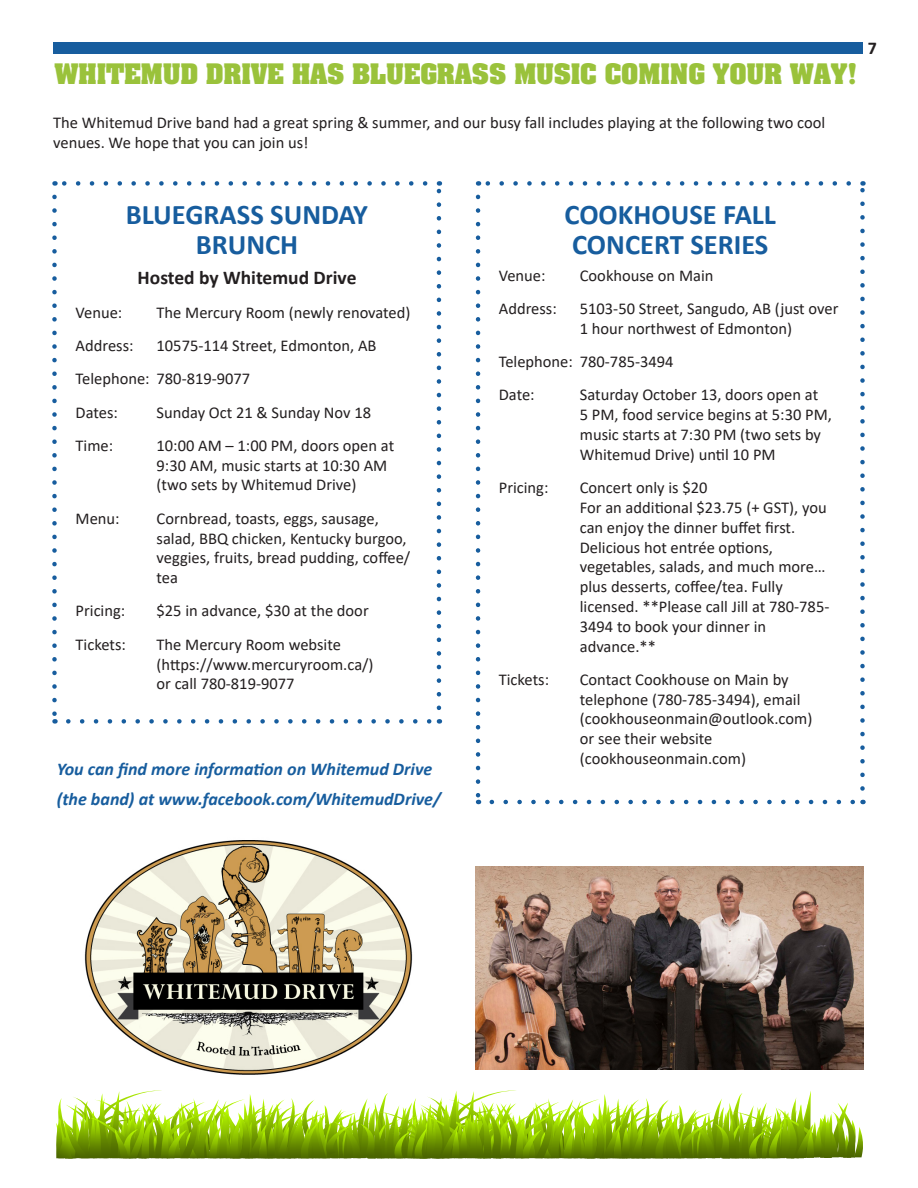
<style>
.page{position:relative;width:918px;height:1188px;background:#fff}
.page>*{position:absolute;margin:0;border:0;box-sizing:border-box;transform-origin:0 0}
.Article_Header{font:700 28.5px/30px "Calibri";color:#175d9e;text-align:center}
.Page_Header{font:700 24px "Aardvark";letter-spacing:-.01em;color:#9ac23b}
.Body_text{font:700 19.5px "Calibri";color:#231f20}
.Article_Header-2{font:italic 700 18px/30px "Calibri";color:#175d9e}
.t1{font:700 18px "Calibri";color:#231f20}
.Body_text-2{font:16.5px/19.8px "Calibri";color:#231f20}
</style>
<div class="page">
<svg style="left:56px;top:1090px;width:807px;height:69px"></svg>
<div style="left:53px;top:42px;width:810px;height:12px;background:#175d9e"></div>
<svg style="left:492px;top:800px;width:363px;height:4px"></svg>
<svg style="left:485px;top:181px;width:364px;height:5px"></svg>
<svg style="left:476px;top:197px;width:4px;height:607px"></svg>
<svg style="left:860px;top:181px;width:5px;height:608px"></svg>
<svg style="left:68px;top:719px;width:364px;height:5px"></svg>
<svg style="left:62px;top:181px;width:363px;height:5px"></svg>
<svg style="left:52px;top:197px;width:5px;height:527px"></svg>
<svg style="left:437px;top:181px;width:4px;height:527px"></svg>
<img style="left:476px;top:866px;width:387px;height:204px">
<img style="left:84px;top:840px;width:329px;height:235px">
<p class="Page_Header" style="left:54px;top:56px;width:805px">WHITEMUD DRIVE HAS BLUEGRASS MUSIC COMING YOUR WAY!</p>
<p class="t1" style="left:868px;top:36px;width:11px">7</p>
<p class="Body_text-2" style="left:53px;top:112px;width:773px">The Whitemud Drive band had a great spring &amp; summer, and our busy fall includes playing at the following two cool venues. We hope that you can join us!</p>
<p class="Article_Header" style="left:126px;top:199px;width:244px">BLUEGRASS SUNDAY<br>BRUNCH</p>
<p class="Body_text" style="left:138px;top:264px;width:220px">Hosted by Whitemud Drive</p>
<p class="Body_text-2" style="left:76px;top:302px;width:48px">Venue:</p>
<p class="Body_text-2" style="left:157px;top:302px;width:255px">The Mercury Room (newly renovated)</p>
<p class="Body_text-2" style="left:76px;top:335px;width:59px">Address:</p>
<p class="Body_text-2" style="left:157px;top:335px;width:222px">10575-114 Street, Edmonton, AB</p>
<p class="Body_text-2" style="left:76px;top:368px;width:176px">Telephone: 780-819-9077</p>
<p class="Body_text-2" style="left:76px;top:402px;width:44px">Dates:</p>
<p class="Body_text-2" style="left:157px;top:402px;width:216px">Sunday Oct 21 &amp; Sunday Nov 18</p>
<p class="Body_text-2" style="left:76px;top:435px;width:39px">Time:</p>
<p class="Body_text-2" style="left:157px;top:435px;width:239px">10:00 AM – 1:00 PM, doors open at<br>9:30 AM, music starts at 10:30 AM (two sets by Whitemud Drive)</p>
<p class="Body_text-2" style="left:76px;top:508px;width:46px">Menu:</p>
<p class="Body_text-2" style="left:157px;top:508px;width:255px">Cornbread, toasts, eggs, sausage, salad, BBQ chicken, Kentucky burgoo, veggies, fruits, bread pudding, coffee/ tea</p>
<p class="Body_text-2" style="left:76px;top:601px;width:51px">Pricing:</p>
<p class="Body_text-2" style="left:157px;top:601px;width:214px">$25 in advance, $30 at the door</p>
<p class="Body_text-2" style="left:76px;top:634px;width:52px">Tickets:</p>
<p class="Body_text-2" style="left:157px;top:634px;width:219px">The Mercury Room website (https://www.mercuryroom.ca/) or call 780-819-9077</p>
<p class="Article_Header-2" style="left:57px;top:753px;width:386px">You can find more information on Whitemud Drive (the band) at www.facebook.com/WhitemudDrive/</p>
<p class="Article_Header" style="left:565px;top:199px;width:213px;text-align:left">COOKHOUSE FALL<br>CONCERT SERIES</p>
<p class="Body_text-2" style="left:499px;top:265px;width:48px">Venue:</p>
<p class="Body_text-2" style="left:580px;top:265px;width:135px">Cookhouse on Main</p>
<p class="Body_text-2" style="left:499px;top:298px;width:59px">Address:</p>
<p class="Body_text-2" style="left:580px;top:298px;width:260px">5103-50 Street, Sangudo, AB (just over<br>1 hour northwest of Edmonton)</p>
<p class="Body_text-2" style="left:499px;top:351px;width:176px">Telephone: 780-785-3494</p>
<p class="Body_text-2" style="left:499px;top:385px;width:37px">Date:</p>
<p class="Body_text-2" style="left:580px;top:385px;width:254px">Saturday October 13, doors open at<br>5 PM, food service begins at 5:30 PM, music starts at 7:30 PM (two sets by<br>Whitemud Drive) until 10 PM</p>
<p class="Body_text-2" style="left:499px;top:477px;width:51px">Pricing:</p>
<p class="Body_text-2" style="left:580px;top:477px;width:251px">Concert only is $20<br>For an additional $23.75 (+ GST), you can enjoy the dinner buffet first.<br>Delicious hot entrée options, vegetables, salads, and much more… plus desserts, coffee/tea. Fully licensed. **Please call Jill at 780-785-<br>3494 to book your dinner in advance.**</p>
<p class="Body_text-2" style="left:499px;top:669px;width:52px">Tickets:</p>
<p class="Body_text-2" style="left:580px;top:669px;width:234px">Contact Cookhouse on Main by telephone (780-785-3494), email (cookhouseonmain@outlook.com) or see their website (cookhouseonmain.com)</p>
</div>
